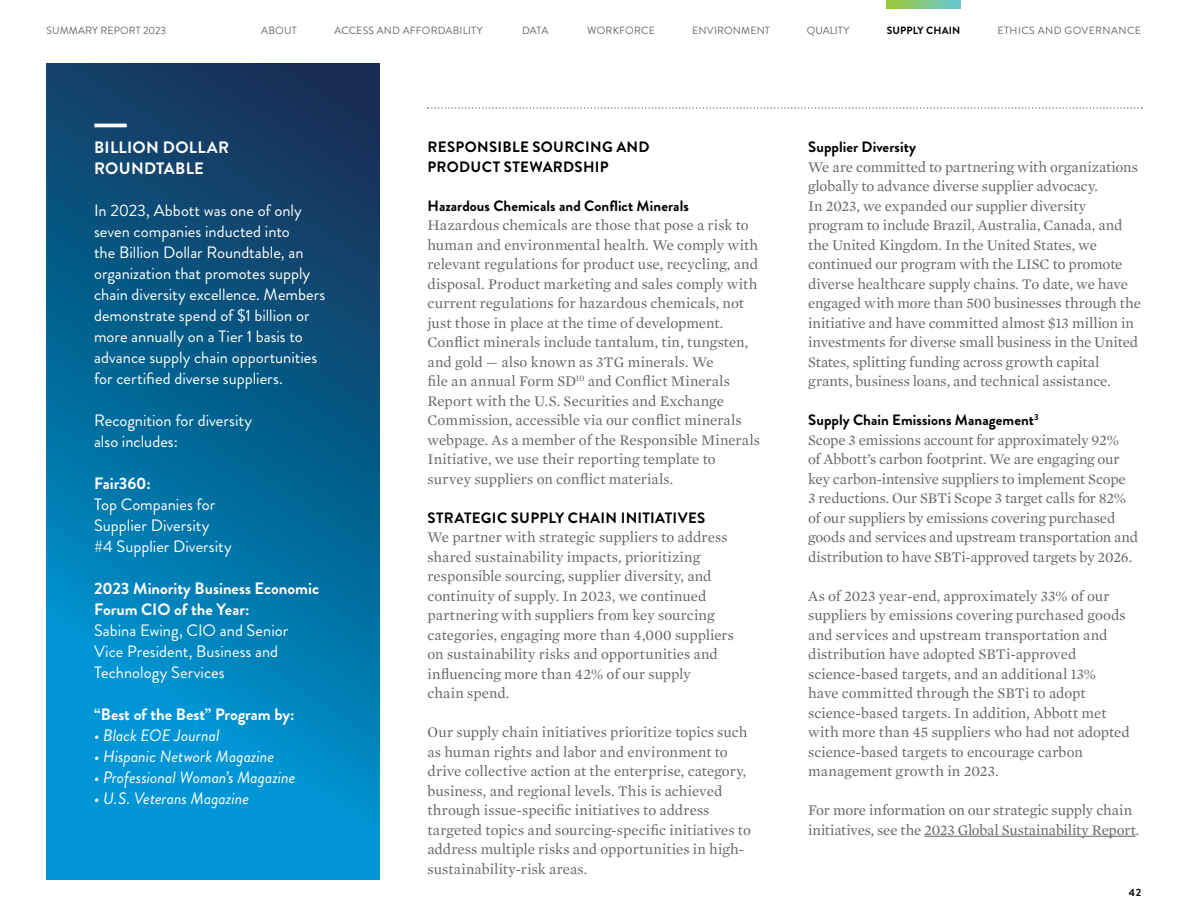
<style>
.page{position:relative;width:1188px;height:918px;background:#fff}
.page>*{position:absolute;margin:0;border:0;box-sizing:border-box;transform-origin:0 0}
.t1{font:16.5px/21px "Brandon Grotesque";color:#fff}
.t2{font:700 16.5px/21px "Brandon Grotesque";color:#fff}
.t3{font:italic 16.5px "Brandon Grotesque";color:#fff}
.t4{font:15px/19.5px "Mercury Text G1";color:#63676b}
.t5{font:700 15px/19.5px "Brandon Grotesque";letter-spacing:.005em;color:#000}
.t6{font:10.5px "Brandon Grotesque";letter-spacing:.015em;color:#63676b}
.t7{font:10.5px "Brandon Grotesque";letter-spacing:.04em;color:#63676b}
.t8{font:700 10.5px "Brandon Grotesque";letter-spacing:.015em;color:#000}
.s1{color:#63666a}
</style>
<div class="page">
<svg style="left:47px;top:64px;width:333px;height:816px;background:#056a9c"></svg>
<svg style="left:887px;top:0;width:73px;height:9px"></svg>
<svg style="left:427px;top:107px;width:715px;height:2px"></svg>
<hr style="left:924px;top:836px;width:212px;height:1px;background:#63666a">
<hr style="left:94px;top:124px;width:33px;height:3px;background:#fff">
<p class="t6" style="left:46px;top:24px;width:121px">SUMMARY REPORT 2023</p>
<p class="t6" style="left:261px;top:24px;width:37px">ABOUT</p>
<p class="t6" style="left:334px;top:24px;width:150px">ACCESS AND AFFORDABILITY</p>
<p class="t6" style="left:522px;top:24px;width:28px">DATA</p>
<p class="t6" style="left:587px;top:24px;width:69px">WORKFORCE</p>
<p class="t6" style="left:692px;top:24px;width:79px">ENVIRONMENT</p>
<p class="t6" style="left:807px;top:24px;width:44px">QUALITY</p>
<p class="t7" style="left:997px;top:24px;width:145px">ETHICS AND GOVERNANCE</p>
<p class="t8" style="left:887px;top:23px;width:75px">SUPPLY CHAIN</p>
<p class="t2" style="left:94px;top:137px;width:136px">BILLION DOLLAR<br>ROUNDTABLE</p>
<p class="t1" style="left:94px;top:200px;width:233px">In 2023, Abbott was one of only seven companies inducted into<br>the Billion Dollar Roundtable, an organization that promotes supply chain diversity excellence. Members demonstrate spend of $1 billion or more annually on a Tier 1 basis to advance supply chain opportunities for certified diverse suppliers.</p>
<p class="t1" style="left:94px;top:410px;width:160px">Recognition for diversity also includes:</p>
<p class="t2" style="left:94px;top:473px;width:59px">Fair360:</p>
<p class="t1" style="left:94px;top:494px;width:139px">Top Companies for<br>Supplier Diversity #4 Supplier Diversity</p>
<p class="t2" style="left:94px;top:578px;width:227px">2023 Minority Business Economic<br>Forum CIO of the Year:</p>
<p class="t1" style="left:94px;top:620px;width:196px">Sabina Ewing, CIO and Senior<br>Vice President, Business and<br>Technology Services</p>
<p class="t2" style="left:94px;top:704px;width:202px">“Best of the Best” Program by:</p>
<p class="t3" style="left:94px;top:724px;width:127px">• Black EOE Journal</p>
<p class="t3" style="left:94px;top:745px;width:182px">• Hispanic Network Magazine</p>
<p class="t3" style="left:94px;top:766px;width:203px">• Professional Woman’s Magazine</p>
<p class="t3" style="left:94px;top:787px;width:156px">• U.S. Veterans Magazine</p>
<p class="t5" style="left:428px;top:138px;width:224px">RESPONSIBLE SOURCING AND<br>PRODUCT STEWARDSHIP</p>
<p class="t5" style="left:427px;top:196px;width:263px">Hazardous Chemicals and Conflict Minerals</p>
<p class="t4" style="left:427px;top:215px;width:334px">Hazardous chemicals are those that pose a risk to human and environmental health. We comply with relevant regulations for product use, recycling, and disposal. Product marketing and sales comply with current regulations for hazardous chemicals, not just those in place at the time of development.<br>Conflict minerals include tantalum, tin, tungsten, and gold — also known as 3TG minerals. We<br>file an annual Form SD<sup>10</sup> and Conflict Minerals Report with the U.S. Securities and Exchange Commission, accessible via our conflict minerals webpage. As a member of the Responsible Minerals Initiative, we use their reporting template to survey suppliers on conflict materials.</p>
<p class="t5" style="left:428px;top:508px;width:279px">STRATEGIC SUPPLY CHAIN INITIATIVES</p>
<p class="t4" style="left:427px;top:527px;width:308px">We partner with strategic suppliers to address shared sustainability impacts, prioritizing responsible sourcing, supplier diversity, and continuity of supply. In 2023, we continued partnering with suppliers from key sourcing categories, engaging more than 4,000 suppliers on sustainability risks and opportunities and influencing more than 42% of our supply<br>chain spend.</p>
<p class="t4" style="left:427px;top:722px;width:325px">Our supply chain initiatives prioritize topics such as human rights and labor and environment to drive collective action at the enterprise, category, business, and regional levels. This is achieved through issue-specific initiatives to address targeted topics and sourcing-specific initiatives to address multiple risks and opportunities in high&shy;sustainability-risk areas.</p>
<p class="t5" style="left:808px;top:138px;width:109px">Supplier Diversity</p>
<p class="t4" style="left:808px;top:156px;width:334px">We are committed to partnering with organizations globally to advance diverse supplier advocacy.<br>In 2023, we expanded our supplier diversity program to include Brazil, Australia, Canada, and the United Kingdom. In the United States, we continued our program with the LISC to promote diverse healthcare supply chains. To date, we have engaged with more than 500 businesses through the initiative and have committed almost $13 million in investments for diverse small business in the United States, splitting funding across growth capital grants, business loans, and technical assistance.</p>
<p class="t5" style="left:808px;top:411px;width:232px">Supply Chain Emissions Management<sup>3</sup></p>
<p class="t4" style="left:808px;top:429px;width:332px">Scope 3 emissions account for approximately 92%<br>of Abbott’s carbon footprint. We are engaging our key carbon-intensive suppliers to implement Scope<br>3 reductions. Our SBTi Scope 3 target calls for 82% of our suppliers by emissions covering purchased goods and services and upstream transportation and distribution to have SBTi-approved targets by 2026.</p>
<p class="t4" style="left:808px;top:585px;width:323px">As of 2023 year-end, approximately 33% of our suppliers by emissions covering purchased goods and services and upstream transportation and distribution have adopted SBTi-approved science-based targets, and an additional 13% have committed through the SBTi to adopt science-based targets. In addition, Abbott met with more than 45 suppliers who had not adopted science-based targets to encourage carbon management growth in 2023.</p>
<p class="t4" style="left:808px;top:800px;width:333px">For more information on our strategic supply chain initiatives, see the <span class="s1">2023 Global Sustainability Report</span>.</p>
<p class="t8" style="left:1129px;top:885px;width:14px">42</p>
</div>
